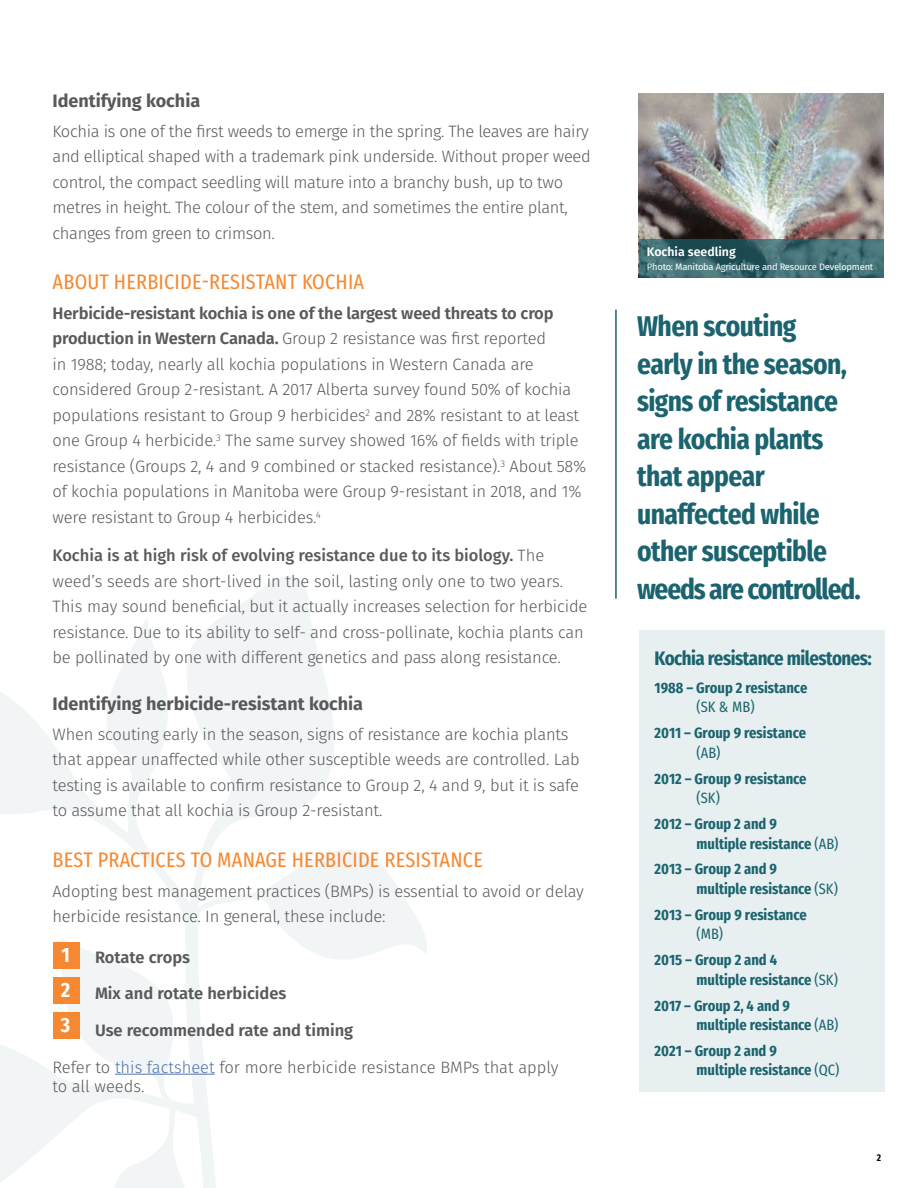
<style>
.page{position:relative;width:918px;height:1188px;background:#fff}
.page>*{position:absolute;margin:0;border:0;box-sizing:border-box;transform-origin:0 0}
.t1{font:700 28.5px/37.5px "Fira Sans Condensed";letter-spacing:-.02em;color:#1b646f}
.subhead-2{font:21px "Fira Sans Condensed";letter-spacing:.01em;color:#f68831}
.t2{font:700 20.7px "Fira Sans Condensed";color:#fff}
.t3{font:700 19.5px "Fira Sans Condensed";letter-spacing:-.025em;color:#1b646f}
.sub-sub_head{font:700 18px "Fira Sans";color:#58595b}
.Body_Copy{font:300 16.5px/25.5px "Fira Sans";letter-spacing:-.01em;color:#58595b}
.Body_Copy-2{font:600 16.5px "Fira Sans";color:#58595b}
.t4{font:700 15px/19.5px "Fira Sans Condensed";color:#1b646f}
.Body_Copy-3{font:600 12.3px "Fira Sans";color:#fff}
.t5{font:700 9.75px "Fira Sans Condensed";color:#000}
.Body_Copy-4{font:9.3px "Fira Sans";letter-spacing:-.025em;color:#fff}
.s1{font-weight:600}
.s2{font-weight:500}
.s3{color:#4f73ad}
.s4{font-weight:400}
</style>
<div class="page">
<svg style="left:0;top:576px;width:427px;height:612px"></svg>
<hr style="left:115px;top:1074px;width:100px;height:1px;background:#4f73ad">
<div style="left:53px;top:1012px;width:27px;height:27px;background:#f68831"></div>
<div style="left:53px;top:977px;width:27px;height:26px;background:#f68831"></div>
<div style="left:53px;top:942px;width:27px;height:26px;background:#f68831"></div>
<div style="left:639px;top:630px;width:245px;height:462px;background:#e8eff0"></div>
<hr style="left:615px;top:310px;width:2px;height:289px;background:#1b646f">
<img style="left:639px;top:93px;width:244px;height:146px">
<svg style="left:639px;top:239px;width:244px;height:39px;background:#3a686e"></svg>
<p class="sub-sub_head" style="left:52px;top:88px;width:149px">Identifying kochia</p>
<p class="Body_Copy" style="left:52px;top:118px;width:540px">Kochia is one of the first weeds to emerge in the spring. The leaves are hairy and elliptical shaped with a trademark pink underside. Without proper weed control, the compact seedling will mature into a branchy bush, up to two metres in height. The colour of the stem, and sometimes the entire plant, changes from green to crimson.</p>
<p class="subhead-2" style="left:53px;top:263px;width:313px">ABOUT HERBICIDE-RESISTANT KOCHIA</p>
<p class="Body_Copy" style="left:52px;top:300px;width:535px"><span class="s1">Herbicide-resistant kochia is one of the largest weed threats to crop production in Western Canada.</span> Group 2 resistance was first reported<br>in 1988; today, nearly all kochia populations in Western Canada are considered Group 2-resistant. A 2017 Alberta survey found 50% of kochia populations resistant to Group 9 herbicides<sup>2</sup> and 28% resistant to at least one Group 4 herbicide.<sup>3</sup> The same survey showed 16% of fields with triple resistance (Groups 2, 4 and 9 combined or stacked resistance).<sup>3</sup> About 58% of kochia populations in Manitoba were Group 9-resistant in 2018, and 1% were resistant to Group 4 herbicides.<sup>4</sup></p>
<p class="Body_Copy" style="left:52px;top:543px;width:536px"><span class="s2">Kochia is at high risk of evolving resistance due to its biology.</span> The weed’s seeds are short-lived in the soil, lasting only one to two years.<br>This may sound beneficial, but it actually increases selection for herbicide resistance. Due to its ability to self- and cross-pollinate, kochia plants can be pollinated by one with different genetics and pass along resistance.</p>
<p class="sub-sub_head" style="left:52px;top:691px;width:312px">Identifying herbicide-resistant kochia</p>
<p class="Body_Copy" style="left:52px;top:721px;width:529px">When scouting early in the season, signs of resistance are kochia plants that appear unaffected while other susceptible weeds are controlled. Lab testing is available to confirm resistance to Group 2, 4 and 9, but it is safe to assume that all kochia is Group 2-resistant.</p>
<p class="subhead-2" style="left:53px;top:840px;width:432px">BEST PRACTICES TO MANAGE HERBICIDE RESISTANCE</p>
<p class="Body_Copy" style="left:52px;top:878px;width:533px">Adopting best management practices (BMPs) is essential to avoid or delay herbicide resistance. In general, these include:</p>
<p class="Body_Copy-2" style="left:95px;top:944px;width:97px">Rotate crops</p>
<p class="Body_Copy-2" style="left:95px;top:980px;width:193px">Mix and rotate herbicides</p>
<p class="Body_Copy-2" style="left:95px;top:1017px;width:260px">Use recommended rate and timing</p>
<p class="Body_Copy" style="left:52px;top:1057px;width:508px;line-height:19.5px">Refer to <span class="s3">this factsheet</span> for more herbicide resistance BMPs that apply to all weeds.</p>
<p class="t2" style="left:61px;top:935px;width:10px">1</p>
<p class="t2" style="left:61px;top:971px;width:11px">2</p>
<p class="t2" style="left:61px;top:1006px;width:11px">3</p>
<p class="Body_Copy-3" style="left:647px;top:242px;width:90px">Kochia seedling</p>
<p class="Body_Copy-4" style="left:647px;top:260px;width:228px">Photo: Manitoba Agriculture and Resource Development</p>
<p class="t1" style="left:637px;top:305px;width:225px">When scouting<br>early in the season, signs of resistance are kochia plants that appear unaffected while other susceptible weeds are controlled.</p>
<p class="t3" style="left:655px;top:640px;width:219px">Kochia resistance milestones:</p>
<p class="t4" style="left:697px;top:676px;width:112px;text-indent:-42px">1988 – Group 2 resistance <span class="s4">(SK &amp; MB)</span></p>
<p class="t4" style="left:697px;top:722px;width:111px;text-indent:-42px">2011 – Group 9 resistance <span class="s4">(AB)</span></p>
<p class="t4" style="left:697px;top:767px;width:111px;text-indent:-42px">2012 – Group 9 resistance <span class="s4">(SK)</span></p>
<p class="t4" style="left:697px;top:812px;width:143px;text-indent:-42px">2012 – Group 2 and 9<br>multiple resistance <span class="s4">(AB)</span></p>
<p class="t4" style="left:697px;top:858px;width:143px;text-indent:-42px">2013 – Group 2 and 9<br>multiple resistance <span class="s4">(SK)</span></p>
<p class="t4" style="left:697px;top:903px;width:112px;text-indent:-42px">2013 – Group 9 resistance <span class="s4">(MB)</span></p>
<p class="t4" style="left:697px;top:949px;width:143px;text-indent:-42px">2015 – Group 2 and 4<br>multiple resistance <span class="s4">(SK)</span></p>
<p class="t4" style="left:697px;top:994px;width:143px;text-indent:-42px">2017 – Group 2, 4 and 9 multiple resistance <span class="s4">(AB)</span></p>
<p class="t4" style="left:697px;top:1039px;width:144px;text-indent:-42px">2021 – Group 2 and 9<br>multiple resistance <span class="s4">(QC)</span></p>
<p class="t5" style="left:877px;top:1148px;width:6px">2</p>
</div>
